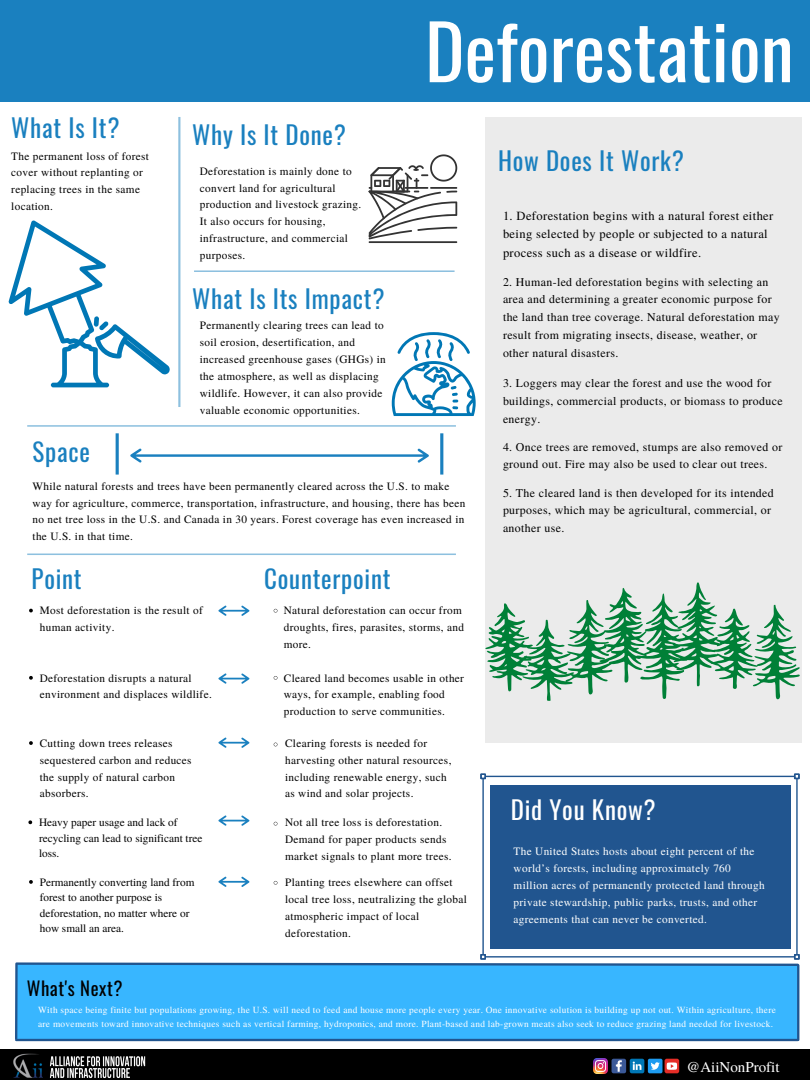
<style>
.page{position:relative;width:810px;height:1080px;background:#fff}
.page>*{position:absolute;margin:0;border:0;box-sizing:border-box;transform-origin:0 0}
.t1{font:75.06px "Oswald";color:#fff}
.t2{font:25px "Oswald";letter-spacing:.03em;color:#1a80bf}
.t3{font:25px "Oswald";letter-spacing:.03em;color:#fff}
.t4{font:18.75px "Oswald";letter-spacing:.03em;color:#000}
.t5{font:15px "Te X Gyre Termes";color:#fff}
.t6{font:12.5px/18.8px "Te X Gyre Termes";letter-spacing:.03em;color:#000}
.t7{font:11.88px/17.8px "Te X Gyre Termes";letter-spacing:.03em;color:#000}
.t8{font:11.25px/16.9px "Te X Gyre Termes";letter-spacing:.03em;color:#000}
.t9{font:11.25px/16.9px "Te X Gyre Termes";letter-spacing:.03em;color:#fff}
.t10{font:11.25px/15.5px "Te X Gyre Termes";color:#000}
.t11{font:9.38px/14.1px "Te X Gyre Termes";letter-spacing:.03em;color:#fff}
</style>
<div class="page">
<svg style="left:194px;top:270px;width:261px;height:2px"></svg>
<svg style="left:27px;top:425px;width:429px;height:2px"></svg>
<svg style="left:178px;top:117px;width:2px;height:290px"></svg>
<div style="left:0;top:0;width:810px;height:102px;background:#1a80bf"></div>
<div style="left:0;top:1049px;width:810px;height:31px;background:#000"></div>
<img style="left:13px;top:1053px;width:133px;height:25px">
<svg style="left:27px;top:554px;width:429px;height:1px"></svg>
<svg style="left:218px;top:605px;width:31px;height:11px"></svg>
<div style="left:485px;top:117px;width:317px;height:626px;background:#ebebeb"></div>
<hr style="left:486px;top:776px;width:308px;height:1px;background:#21558f">
<hr style="left:482px;top:779px;width:2px;height:175px;background:#21558f">
<svg style="left:480px;top:774px;width:6px;height:5px"></svg>
<hr style="left:796px;top:779px;width:2px;height:175px;background:#21558f">
<svg style="left:794px;top:774px;width:6px;height:5px"></svg>
<svg style="left:15px;top:954px;width:785px;height:87px;background:#49b6f7"></svg>
<div style="left:490px;top:785px;width:300px;height:163px;background:#21558f"></div>
<img style="left:593px;top:1059px;width:15px;height:14px">
<div style="left:648px;top:1059px;width:15px;height:14px;background:#1d9bf0;border-radius:2px"></div>
<svg style="left:651px;top:1062px;width:9px;height:8px"></svg>
<svg style="left:612px;top:1059px;width:32px;height:14px"></svg>
<svg style="left:665px;top:1059px;width:14px;height:14px"></svg>
<svg style="left:667px;top:1063px;width:10px;height:7px"></svg>
<svg style="left:485px;top:582px;width:315px;height:119px"></svg>
<svg style="left:8px;top:221px;width:162px;height:166px"></svg>
<svg style="left:392px;top:332px;width:84px;height:84px"></svg>
<svg style="left:369px;top:154px;width:88px;height:89px"></svg>
<svg style="left:130px;top:448px;width:299px;height:15px"></svg>
<svg style="left:440px;top:433px;width:3px;height:42px"></svg>
<svg style="left:218px;top:673px;width:31px;height:11px"></svg>
<svg style="left:218px;top:737px;width:31px;height:11px"></svg>
<svg style="left:218px;top:815px;width:31px;height:11px"></svg>
<svg style="left:218px;top:877px;width:31px;height:10px"></svg>
<svg style="left:29px;top:609px;width:4px;height:3px"></svg>
<svg style="left:29px;top:676px;width:4px;height:4px"></svg>
<svg style="left:29px;top:741px;width:4px;height:4px"></svg>
<svg style="left:28px;top:820px;width:4px;height:4px"></svg>
<svg style="left:29px;top:880px;width:4px;height:4px"></svg>
<svg style="left:116px;top:433px;width:3px;height:42px"></svg>
<p class="t1" style="left:425px;top:-7px;width:370px">Deforestation</p>
<p class="t2" style="left:11px;top:108px;width:110px">What Is It?</p>
<p class="t8" style="left:11px;top:147px;width:139px">The permanent loss of forest cover without replanting or replacing trees in the same location.</p>
<p class="t2" style="left:33px;top:433px;width:59px">Space</p>
<p class="t2" style="left:192px;top:115px;width:155px">Why Is It Done?</p>
<p class="t8" style="left:200px;top:162px;width:163px">Deforestation is mainly done to convert land for agricultural production and livestock grazing.</p>
<p class="t8" style="left:200px;top:213px;width:150px">It also occurs for housing, infrastructure, and commercial purposes.</p>
<p class="t2" style="left:192px;top:279px;width:194px">What Is Its Impact?</p>
<p class="t8" style="left:200px;top:316px;width:188px">Permanently clearing trees can lead to soil erosion, desertification, and increased greenhouse gases (GHGs) in the atmosphere, as well as displacing wildlife. However, it can also provide valuable economic opportunities.</p>
<p class="t8" style="left:33px;top:477px;width:434px">While natural forests and trees have been permanently cleared across the U.S. to make way for agriculture, commerce, transportation, infrastructure, and housing, there has been no net tree loss in the U.S. and Canada in 30 years. Forest coverage has even increased in the U.S. in that time.</p>
<p class="t2" style="left:32px;top:559px;width:52px">Point</p>
<p class="t8" style="left:40px;top:602px;width:165px">Most deforestation is the result of human activity.</p>
<p class="t8" style="left:40px;top:669px;width:174px">Deforestation disrupts a natural environment and displaces wildlife.</p>
<p class="t8" style="left:40px;top:734px;width:153px">Cutting down trees releases sequestered carbon and reduces the supply of natural carbon absorbers.</p>
<p class="t10" style="left:39px;top:814px;width:165px">Heavy paper usage and lack of recycling can lead to significant tree loss.</p>
<p class="t2" style="left:264px;top:559px;width:128px">Counterpoint</p>
<p class="t8" style="left:284px;top:602px;width:182px">Natural deforestation can occur from droughts, fires, parasites, storms, and more.</p>
<p class="t8" style="left:284px;top:669px;width:182px">Cleared land becomes usable in other ways, for example, enabling food production to serve communities.</p>
<p class="t8" style="left:285px;top:734px;width:168px">Clearing forests is needed for harvesting other natural resources, including renewable energy, such as wind and solar projects.</p>
<p class="t8" style="left:285px;top:814px;width:168px">Not all tree loss is deforestation.<br>Demand for paper products sends market signals to plant more trees.</p>
<p class="t10" style="left:40px;top:874px;width:156px">Permanently converting land from forest to another purpose is deforestation, no matter where or how small an area.</p>
<p class="t8" style="left:285px;top:873px;width:183px">Planting trees elsewhere can offset local tree loss, neutralizing the global atmospheric impact of local deforestation.</p>
<p class="t2" style="left:498px;top:141px;width:187px">How Does It Work?</p>
<p class="t6" style="left:503px;top:205px;width:272px">1. Deforestation begins with a natural forest either being selected by people or subjected to a natural process such as a disease or wildfire.</p>
<p class="t7" style="left:503px;top:272px;width:278px">2. Human-led deforestation begins with selecting an area and determining a greater economic purpose for the land than tree coverage. Natural deforestation may result from migrating insects, disease, weather, or other natural disasters.</p>
<p class="t7" style="left:503px;top:374px;width:281px">3. Loggers may clear the forest and use the wood for buildings, commercial products, or biomass to produce energy.</p>
<p class="t7" style="left:503px;top:437px;width:281px">4. Once trees are removed, stumps are also removed or ground out. Fire may also be used to clear out trees.</p>
<p class="t7" style="left:503px;top:483px;width:272px">5. The cleared land is then developed for its intended purposes, which may be agricultural, commercial, or another use.</p>
<p class="t3" style="left:511px;top:790px;width:146px">Did You Know?</p>
<p class="t9" style="left:514px;top:842px;width:253px">The United States hosts about eight percent of the world’s forests, including approximately 760 million acres of permanently protected land through private stewardship, public parks, trusts, and other agreements that can never be converted.</p>
<p class="t4" style="left:27px;top:974px;width:97px">What's Next?</p>
<p class="t11" style="left:38px;top:1003px;width:739px">With space being finite but populations growing, the U.S. will need to feed and house more people every year. One innovative solution is building up not out. Within agriculture, there are movements toward innovative techniques such as vertical farming, hydroponics, and more. Plant-based and lab-grown meats also seek to reduce grazing land needed for livestock.</p>
<p class="t5" style="left:687px;top:1056px;width:94px">@AiiNonProfit</p>
</div>
